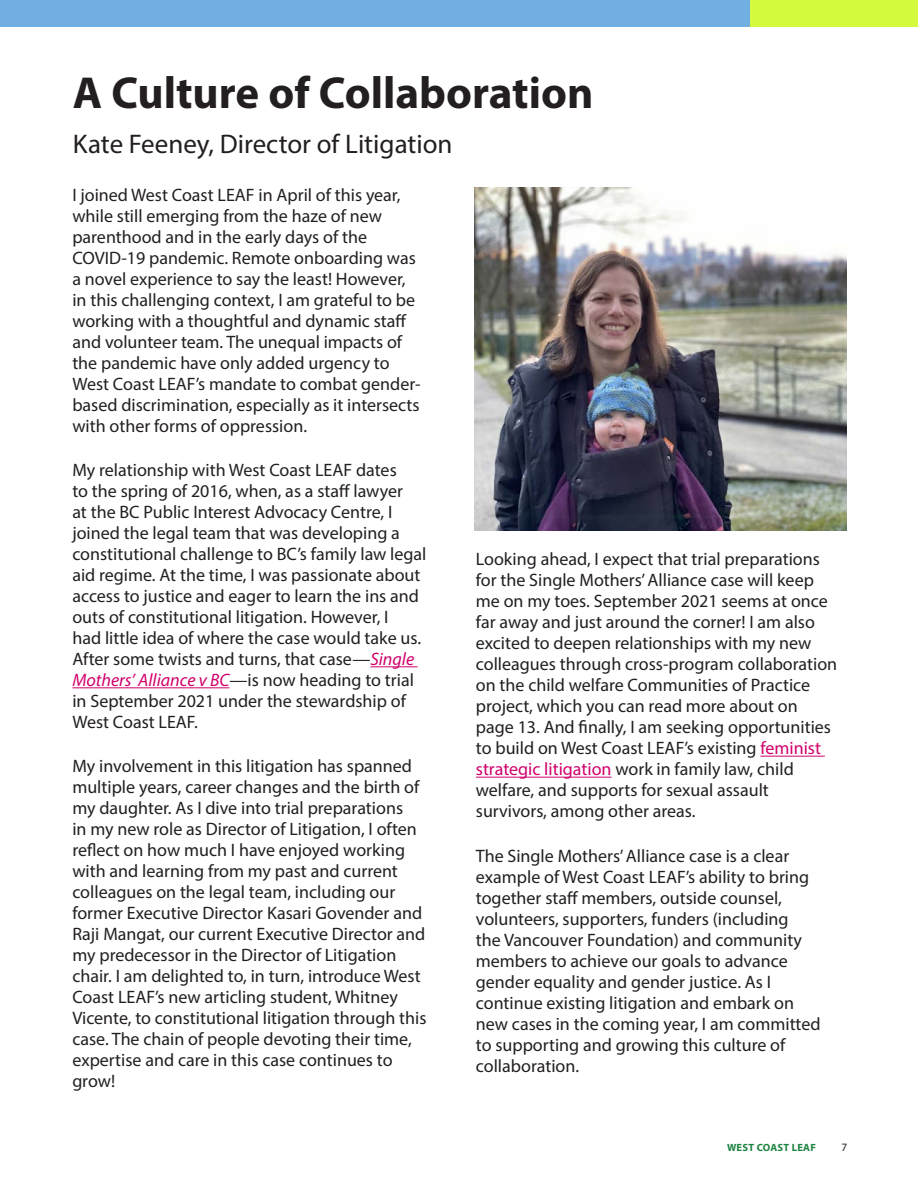
<style>
.page{position:relative;width:918px;height:1188px;background:#fff}
.page>*{position:absolute;margin:0;border:0;box-sizing:border-box;transform-origin:0 0}
.t1{font:700 45px "Myriad Pro";color:#231f20}
.t2{font:27px "Myriad Pro";color:#231f20}
.body_text{font:18px/21px "Myriad Pro";color:#231f20}
.t3{font:11.25px "Myriad Pro";color:#221e1f}
.t4{font:700 10.5px "Myriad Pro";letter-spacing:.02em;color:#1f8442}
.s1{font-style:italic;color:#d1006b}
.s2{color:#d1006b}
</style>
<div class="page">
<div style="left:749px;top:0;width:169px;height:27px;background:#d4fa3e"></div>
<div style="left:0;top:0;width:749px;height:27px;background:#71afe2"></div>
<hr style="left:370px;top:666px;width:48px;height:1px;background:#d1006b">
<hr style="left:72px;top:687px;width:158px;height:1px;background:#d1006b">
<hr style="left:760px;top:756px;width:65px;height:1px;background:#d1006b">
<hr style="left:476px;top:777px;width:136px;height:1px;background:#d1006b">
<img style="left:475px;top:187px;width:371px;height:343px">
<p class="t1" style="left:73px;top:63px;width:522px">A Culture of Collaboration</p>
<p class="t2" style="left:73px;top:127px;width:381px">Kate Feeney, Director of Litigation</p>
<p class="body_text" style="left:72px;top:184px;width:350px">I joined West Coast LEAF in April of this year, while still emerging from the haze of new parenthood and in the early days of the COVID-19 pandemic. Remote onboarding was a novel experience to say the least! However, in this challenging context, I am grateful to be working with a thoughtful and dynamic staff and volunteer team. The unequal impacts of the pandemic have only added urgency to West Coast LEAF’s mandate to combat gender&shy;based discrimination, especially as it intersects with other forms of oppression.</p>
<p class="body_text" style="left:72px;top:459px;width:356px">My relationship with West Coast LEAF dates<br>to the spring of 2016, when, as a staff lawyer<br>at the BC Public Interest Advocacy Centre, I joined the legal team that was developing a constitutional challenge to BC’s family law legal aid regime. At the time, I was passionate about access to justice and eager to learn the ins and outs of constitutional litigation. However, I<br>had little idea of where the case would take us.<br>After some twists and turns, that case—<span class="s1">Single Mothers’ Alliance v BC</span>—is now heading to trial in September 2021 under the stewardship of West Coast LEAF.</p>
<p class="body_text" style="left:72px;top:755px;width:356px">My involvement in this litigation has spanned multiple years, career changes and the birth of my daughter. As I dive into trial preparations<br>in my new role as Director of Litigation, I often reflect on how much I have enjoyed working with and learning from my past and current colleagues on the legal team, including our former Executive Director Kasari Govender and Raji Mangat, our current Executive Director and my predecessor in the Director of Litigation chair. I am delighted to, in turn, introduce West Coast LEAF’s new articling student, Whitney Vicente, to constitutional litigation through this case. The chain of people devoting their time, expertise and care in this case continues to grow!</p>
<p class="body_text" style="left:476px;top:549px;width:363px">Looking ahead, I expect that trial preparations for the Single Mothers’ Alliance case will keep me on my toes. September 2021 seems at once far away and just around the corner! I am also excited to deepen relationships with my new colleagues through cross-program collaboration on the child welfare Communities of Practice project, which you can read more about on page 13. And finally, I am seeking opportunities to build on West Coast LEAF’s existing <span class="s2">feminist strategic litigation</span> work in family law, child welfare, and supports for sexual assault survivors, among other areas.</p>
<p class="body_text" style="left:476px;top:845px;width:346px">The Single Mothers’ Alliance case is a clear example of West Coast LEAF’s ability to bring together staff members, outside counsel, volunteers, supporters, funders (including<br>the Vancouver Foundation) and community members to achieve our goals to advance gender equality and gender justice. As I continue existing litigation and embark on new cases in the coming year, I am committed to supporting and growing this culture of collaboration.</p>
<p class="t4" style="left:727px;top:1140px;width:90px">WEST COAST LEAF</p>
<p class="t3" style="left:842px;top:1140px;width:7px">7</p>
</div>
